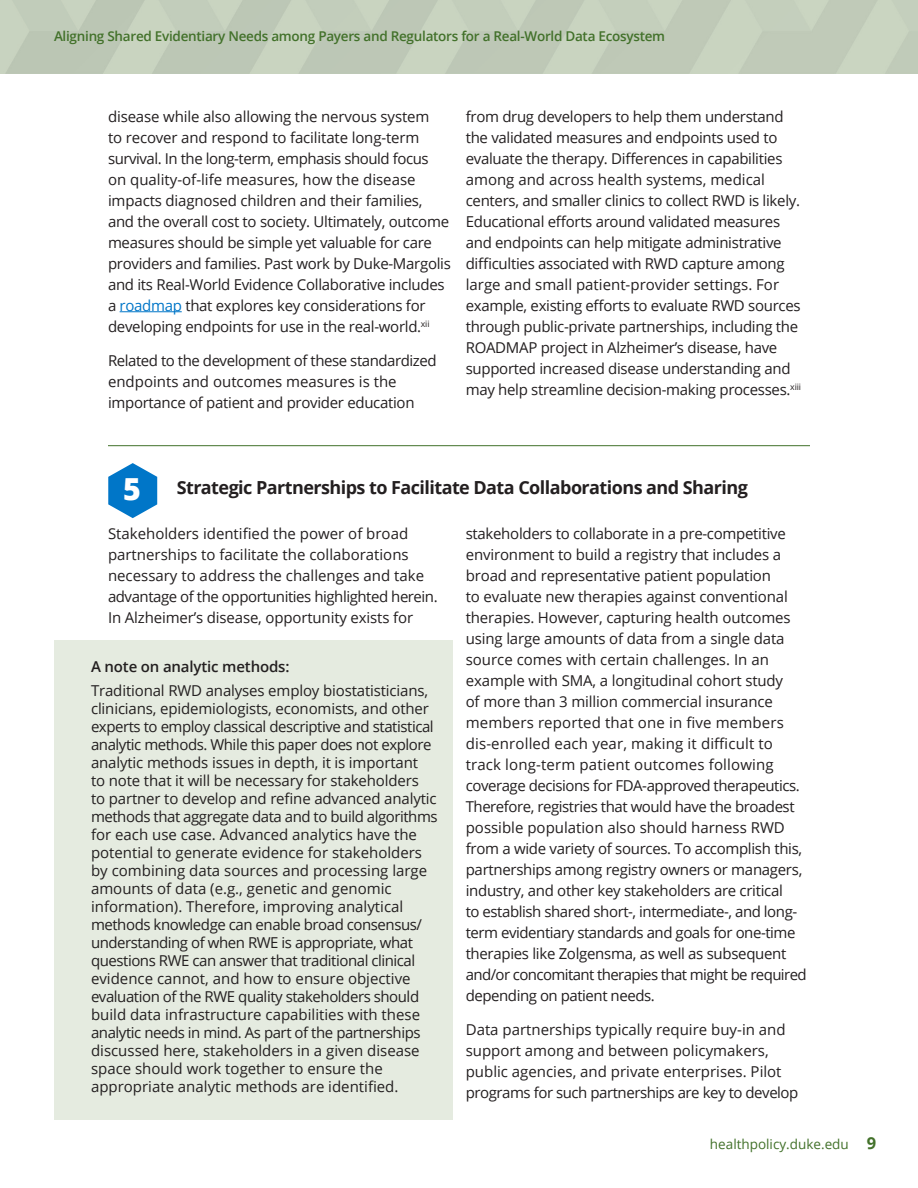
<style>
.page{position:relative;width:918px;height:1188px;background:#fff}
.page>*{position:absolute;margin:0;border:0;box-sizing:border-box;transform-origin:0 0}
.Paragraph_Style_1{font:800 30.3px "Open Sans";color:#fff}
.Paragraph_Style_1-2{font:700 18px "Open Sans";letter-spacing:-.03em;color:#231f20}
.Paragraph_Style_1-3{font:15px/21px "Open Sans";letter-spacing:-.02em;color:#231f20}
.Paragraph_Style_1-4{font:15px/21px "Open Sans";color:#231f20}
.Paragraph_Style_1-5{font:600 15px "Open Sans";letter-spacing:-.01em;color:#231f20}
.t1{font:600 13.5px "Open Sans";letter-spacing:-.02em;color:#42712a}
.t2{font:13.5px "Open Sans";color:#42712a}
.s1{color:#0076c8}
.s2{font-weight:700;font-size:16.5px}
</style>
<div class="page">
<div style="left:0;top:0;width:918px;height:73px;background:#c0cab8"></div>
<hr style="left:120px;top:311px;width:62px;height:1px;background:#0076c8">
<div style="left:54px;top:641px;width:399px;height:479px;background:#e5ebe0"></div>
<svg style="left:108px;top:463px;width:49px;height:55px"></svg>
<hr style="left:108px;top:445px;width:702px;height:1px;background:#42712a">
<p class="t1" style="left:54px;top:27px;width:613px">Aligning Shared Evidentiary Needs among Payers and Regulators for a Real-World Data Ecosystem</p>
<p class="Paragraph_Style_1-3" style="left:108px;top:105px;width:344px">disease while also allowing the nervous system<br>to recover and respond to facilitate long-term survival. In the long-term, emphasis should focus<br>on quality-of-life measures, how the disease impacts diagnosed children and their families, and the overall cost to society. Ultimately, outcome measures should be simple yet valuable for care providers and families. Past work by Duke-Margolis and its Real-World Evidence Collaborative includes a <span class="s1">roadmap</span> that explores key considerations for developing endpoints for use in the real-world.<sup>xii</sup></p>
<p class="Paragraph_Style_1-3" style="left:108px;top:350px;width:330px">Related to the development of these standardized endpoints and outcomes measures is the importance of patient and provider education</p>
<p class="Paragraph_Style_1-3" style="left:466px;top:105px;width:337px">from drug developers to help them understand the validated measures and endpoints used to evaluate the therapy. Differences in capabilities among and across health systems, medical centers, and smaller clinics to collect RWD is likely.<br>Educational efforts around validated measures and endpoints can help mitigate administrative difficulties associated with RWD capture among large and small patient-provider settings. For example, existing efforts to evaluate RWD sources through public-private partnerships, including the ROADMAP project in Alzheimer’s disease, have supported increased disease understanding and may help streamline decision-making processes.<sup>xiii</sup></p>
<p class="Paragraph_Style_1" style="left:123px;top:466px;width:19px">5</p>
<p class="Paragraph_Style_1-2" style="left:177px;top:475px;width:573px">Strategic Partnerships to Facilitate Data Collaborations and Sharing</p>
<p class="Paragraph_Style_1-4" style="left:108px;top:522px;width:331px">Stakeholders identified the power of broad partnerships to facilitate the collaborations necessary to address the challenges and take advantage of the opportunities highlighted herein.<br>In Alzheimer’s disease, opportunity exists for</p>
<p class="Paragraph_Style_1-3" style="left:466px;top:522px;width:342px">stakeholders to collaborate in a pre-competitive environment to build a registry that includes a broad and representative patient population<br>to evaluate new therapies against conventional therapies. However, capturing health outcomes using large amounts of data from a single data source comes with certain challenges. In an example with SMA, a longitudinal cohort study<br>of more than 3 million commercial insurance members reported that one in five members dis-enrolled each year, making it difficult to track long-term patient outcomes following coverage decisions for FDA-approved therapeutics.<br>Therefore, registries that would have the broadest possible population also should harness RWD from a wide variety of sources. To accomplish this, partnerships among registry owners or managers, industry, and other key stakeholders are critical<br>to establish shared short-, intermediate-, and long&shy;term evidentiary standards and goals for one-time therapies like Zolgensma, as well as subsequent and/or concomitant therapies that might be required depending on patient needs.</p>
<p class="Paragraph_Style_1-4" style="left:466px;top:1019px;width:334px">Data partnerships typically require buy-in and support among and between policymakers, public agencies, and private enterprises. Pilot programs for such partnerships are key to develop</p>
<p class="Paragraph_Style_1-5" style="left:91px;top:656px;width:200px">A note on analytic methods:</p>
<p class="Paragraph_Style_1-3" style="left:91px;top:682px;width:348px;line-height:18px">Traditional RWD analyses employ biostatisticians, clinicians, epidemiologists, economists, and other experts to employ classical descriptive and statistical analytic methods. While this paper does not explore analytic methods issues in depth, it is important<br>to note that it will be necessary for stakeholders<br>to partner to develop and refine advanced analytic methods that aggregate data and to build algorithms for each use case. Advanced analytics have the potential to generate evidence for stakeholders by combining data sources and processing large amounts of data (e.g., genetic and genomic information). Therefore, improving analytical methods knowledge can enable broad consensus/ understanding of when RWE is appropriate, what questions RWE can answer that traditional clinical evidence cannot, and how to ensure objective evaluation of the RWE quality stakeholders should build data infrastructure capabilities with these analytic needs in mind. As part of the partnerships discussed here, stakeholders in a given disease space should work together to ensure the appropriate analytic methods are identified.</p>
<p class="t2" style="left:710px;top:1135px;width:168px">healthpolicy.duke.edu <span class="s2">9</span></p>
</div>
